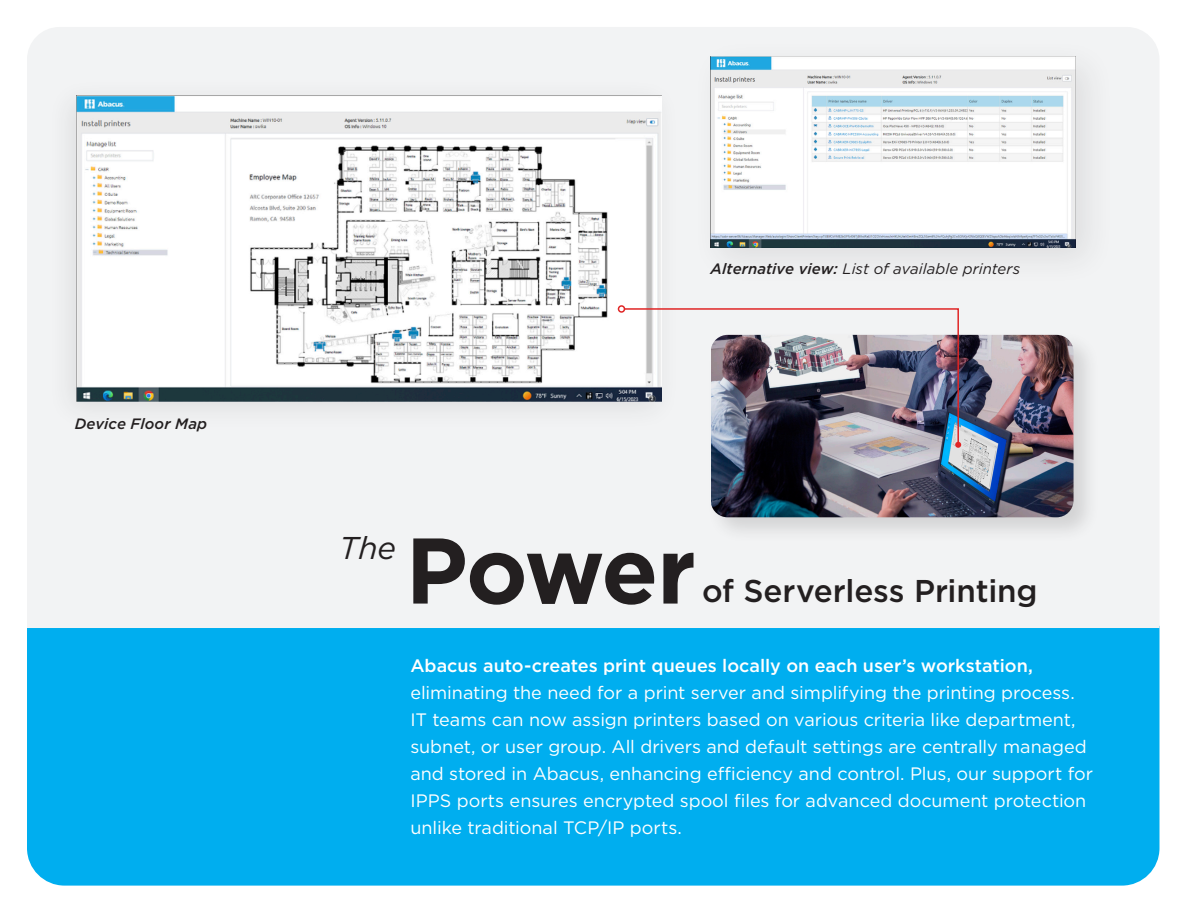
<style>
.page{position:relative;width:1188px;height:918px;background:#fff}
.page>*{position:absolute;margin:0;border:0;box-sizing:border-box;transform-origin:0 0}
.t1{font:700 93px "Gotham";letter-spacing:-.025em;color:#231f20}
.t2{font:500 31.5px "Gotham";letter-spacing:-.005em;color:#231f20}
.t3{font:italic 31.5px "Gotham";color:#231f20}
.t4{font:18px/27px "Gotham";letter-spacing:-.005em;color:#fff}
.t5{font:italic 15px "Gotham";color:#231f20}
.t6{font:italic 500 15px "Gotham";letter-spacing:.01em;color:#231f20}
.s1{font-weight:500}
</style>
<div class="page">
<div style="left:27px;top:628px;width:1133px;height:258px;background:#00aeef"></div>
<div style="left:27px;top:27px;width:1133px;height:601px;background:#f2f3f4"></div>
<div style="left:691px;top:37px;width:426px;height:251px;background:#eff0f1"></div>
<img style="left:710px;top:57px;width:366px;height:190px">
<div style="left:46px;top:76px;width:635px;height:357px;background:#eff0f1"></div>
<img style="left:76px;top:95px;width:585px;height:307px">
<div style="left:707px;top:330px;width:393px;height:214px;background:#231f20;opacity:.15"></div>
<img style="left:711px;top:335px;width:363px;height:182px">
<img style="left:623px;top:307px;width:337px;height:139px">
<svg style="left:955px;top:442px;width:6px;height:6px"></svg>
<div style="left:618px;top:305px;width:7px;height:8px;border:2px solid #e02525;border-radius:50%"></div>
<p class="t6" style="left:75px;top:414px;width:134px">Device Floor Map</p>
<p class="t5" style="left:711px;top:259px;width:311px"><span class="s1">Alternative view:</span> List of available printers</p>
<p class="t3" style="left:339px;top:527px;width:58px">The</p>
<p class="t1" style="left:406px;top:517px;width:292px">Power</p>
<p class="t2" style="left:702px;top:570px;width:337px">of Serverless Printing</p>
<p class="t4" style="left:410px;top:652px;width:684px"><span class="s1">Abacus auto-creates print queues locally on each user’s workstation, </span>eliminating the need for a print server and simplifying the printing process.<br>IT teams can now assign printers based on various criteria like department, subnet, or user group. All drivers and default settings are centrally managed and stored in Abacus, enhancing efficiency and control. Plus, our support for IPPS ports ensures encrypted spool files for advanced document protection unlike traditional TCP/IP ports.</p>
</div>
